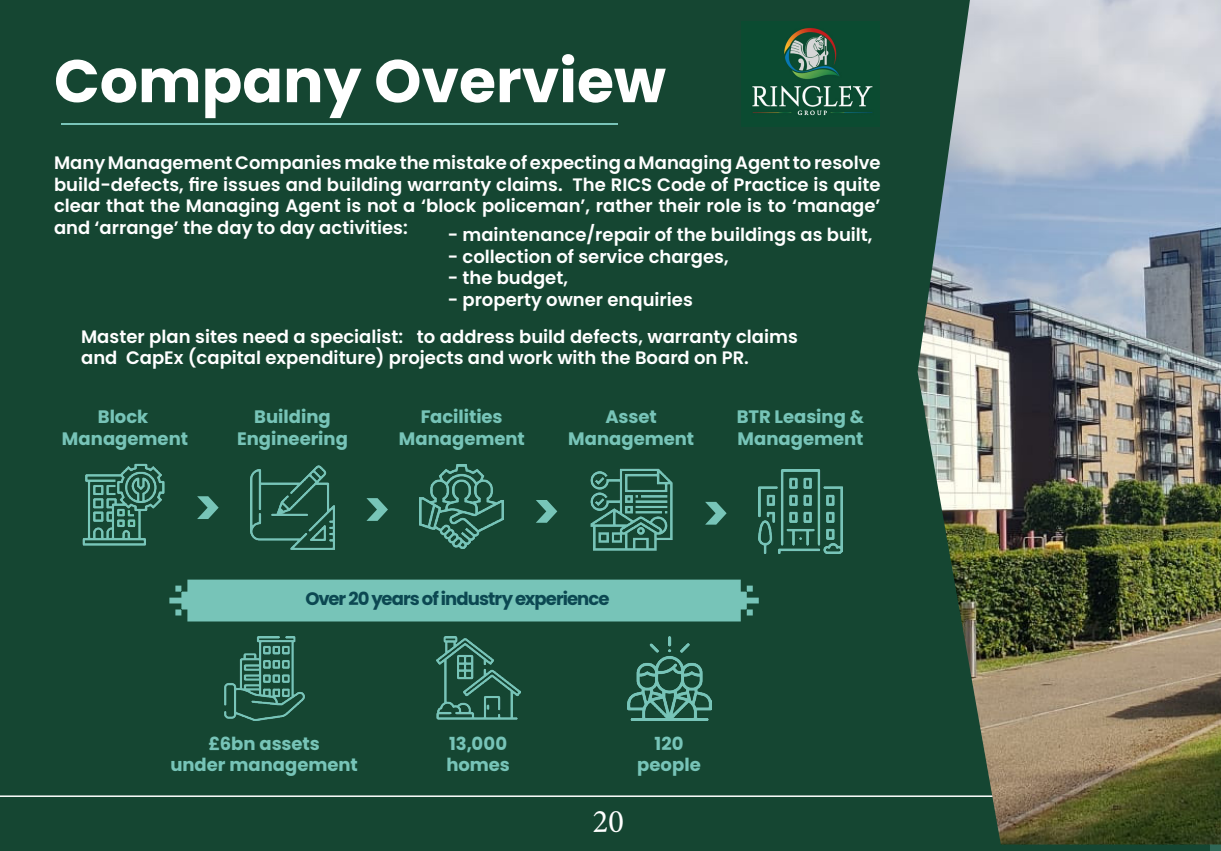
<style>
.page{position:relative;width:1221px;height:851px;background:#fff}
.page>*{position:absolute;margin:0;border:0;box-sizing:border-box;transform-origin:0 0}
.t1{font:700 60px "Poppins";color:#fff}
.t2{font:700 51.45px "Poppins";color:#77c5b8}
.t3{font:600 18px/21.6px "Poppins";color:#fff;text-align:justify}
.t4{font:700 18px "Poppins";color:#77c4b8}
.t5{font:700 18px "Poppins";letter-spacing:-.05em;color:#0c4852}
</style>
<div class="page">
<div style="left:0;top:0;width:1220px;height:850px;background:#154632"></div>
<hr style="left:0;top:795px;width:1220px;height:1px;background:#fff">
<hr style="left:61px;top:123px;width:557px;height:1px;background:#79c5b9">
<img style="left:917px;top:0;width:303px;height:844px">
<img style="left:751px;top:25px;width:123px;height:94px">
<img style="left:82px;top:463px;width:83px;height:83px">
<img style="left:250px;top:466px;width:84px;height:84px">
<img style="left:420px;top:464px;width:84px;height:84px">
<img style="left:590px;top:468px;width:83px;height:83px">
<img style="left:758px;top:469px;width:84px;height:84px">
<div style="left:169px;top:579px;width:589px;height:42px;background:#77c4b8"></div>
<img style="left:224px;top:636px;width:81px;height:84px">
<img style="left:436px;top:636px;width:84px;height:84px">
<img style="left:627px;top:636px;width:84px;height:84px">
<p class="t1" style="left:54px;top:46px;width:613px">Company Overview</p>
<p class="t3" style="left:54px;top:152px;width:828px">Many Management Companies make the mistake of expecting a Managing Agent to resolve build-defects, fire issues and building warranty claims. The RICS Code of Practice is quite clear that the Managing Agent is not a ‘block policeman’, rather their role is to ‘manage’ and ‘arrange’ the day to day activities:</p>
<p class="t3" style="left:447px;top:224px;width:426px">- maintenance/repair of the buildings as built,</p>
<p class="t3" style="left:447px;top:246px;width:282px">- collection of service charges,</p>
<p class="t3" style="left:447px;top:267px;width:122px">- the budget,</p>
<p class="t3" style="left:447px;top:289px;width:247px">- property owner enquiries</p>
<p class="t3" style="left:81px;top:326px;width:718px">Master plan sites need a specialist: to address build defects, warranty claims and CapEx (capital expenditure) projects and work with the Board on PR.</p>
<p class="t4" style="left:98px;top:406px;width:52px">Block</p>
<p class="t4" style="left:62px;top:427px;width:127px">Management</p>
<p class="t4" style="left:254px;top:406px;width:78px">Building</p>
<p class="t4" style="left:237px;top:427px;width:112px">Engineering</p>
<p class="t4" style="left:421px;top:406px;width:83px">Facilities</p>
<p class="t4" style="left:399px;top:427px;width:127px">Management</p>
<p class="t4" style="left:605px;top:406px;width:53px">Asset</p>
<p class="t4" style="left:568px;top:427px;width:127px">Management</p>
<p class="t4" style="left:736px;top:406px;width:129px">BTR Leasing &amp;</p>
<p class="t4" style="left:737px;top:427px;width:127px">Management</p>
<p class="t2" style="left:194px;top:477px;width:29px">&gt;</p>
<p class="t2" style="left:363px;top:479px;width:29px">&gt;</p>
<p class="t2" style="left:532px;top:481px;width:29px">&gt;</p>
<p class="t2" style="left:701px;top:483px;width:29px">&gt;</p>
<p class="t5" style="left:305px;top:588px;width:305px">Over 20 years of industry experience</p>
<p class="t4" style="left:208px;top:732px;width:113px">£6bn assets</p>
<p class="t4" style="left:170px;top:754px;width:189px">under management</p>
<p class="t4" style="left:449px;top:732px;width:59px">13,000</p>
<p class="t4" style="left:446px;top:754px;width:65px">homes</p>
<p class="t4" style="left:654px;top:732px;width:30px">120</p>
<p class="t4" style="left:637px;top:754px;width:65px">people</p>
</div>
